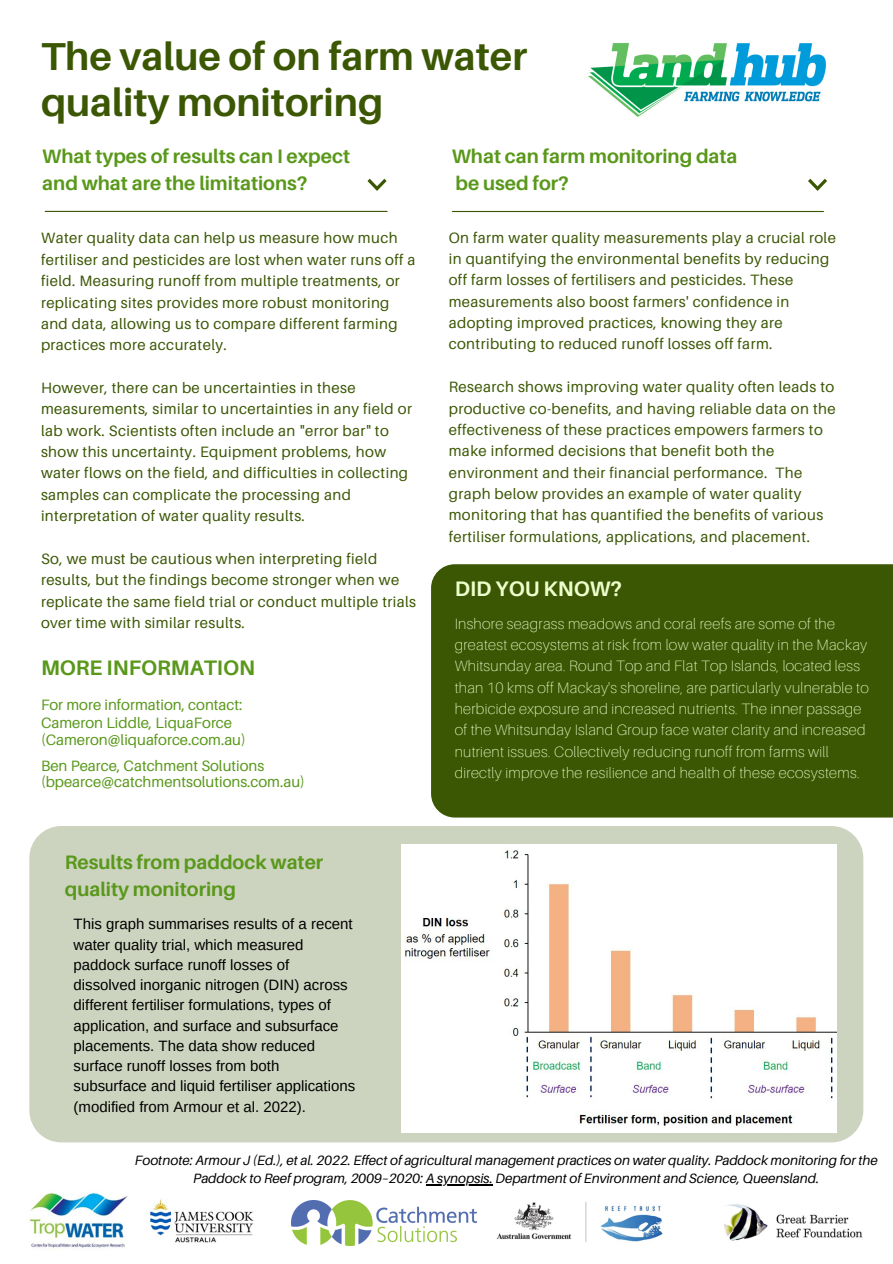
<style>
.page{position:relative;width:893px;height:1264px;background:#fff}
.page>*{position:absolute;margin:0;border:0;box-sizing:border-box;transform-origin:0 0}
.t1{font:700 39px/46px "Aileron";color:#3b5704}
.t2{font:700 21px "Aileron";color:#59981a}
.t3{font:700 21px "Aileron";color:#edffcc}
.t4{font:700 19.5px/27px "Aileron";color:#59981a}
.t5{font:15px/21.3px "Aileron";letter-spacing:.025em;color:#3b5704}
.t6{font:100 15px/21.3px "Aileron";letter-spacing:.02em;color:#edffcc}
.t7{font:15px/20.2px "Arimo";color:#000}
.t8{font:15px/16.8px "Aileron";color:#59981a}
.t9{font:italic 13.5px/18px "Aileron";color:#000;text-align:center}
</style>
<div class="page">
<hr style="left:45px;top:211px;width:342px;height:1px;background:#3b5704">
<svg style="left:367px;top:179px;width:19px;height:12px"></svg>
<hr style="left:452px;top:211px;width:371px;height:1px;background:#3b5704">
<svg style="left:808px;top:179px;width:19px;height:12px"></svg>
<div style="left:29px;top:826px;width:834px;height:316px;background:#ccd3be;border-radius:32px"></div>
<img style="left:401px;top:844px;width:435px;height:288px">
<div style="left:431px;top:564px;width:461px;height:253px;background:#3b5704"></div>
<img style="left:29px;top:1193px;width:99px;height:55px">
<img style="left:150px;top:1199px;width:104px;height:44px">
<img style="left:496px;top:1202px;width:367px;height:40px">
<img style="left:291px;top:1200px;width:185px;height:45px">
<img style="left:588px;top:43px;width:238px;height:74px">
<hr style="left:426px;top:1184px;width:67px;height:1px;background:#000">
<p class="t1" style="left:41px;top:33px;width:487px">The value of on farm water quality monitoring</p>
<p class="t4" style="left:42px;top:142px;width:309px">What types of results can I expect and what are the limitations?</p>
<p class="t4" style="left:451px;top:142px;width:287px">What can farm monitoring data</p>
<p class="t4" style="left:455px;top:169px;width:115px">be used for?</p>
<p class="t5" style="left:41px;top:227px;width:376px">Water quality data can help us measure how much fertiliser and pesticides are lost when water runs off a field. Measuring runoff from multiple treatments, or replicating sites provides more robust monitoring and data, allowing us to compare different farming practices more accurately.</p>
<p class="t5" style="left:41px;top:377px;width:372px">However, there can be uncertainties in these measurements, similar to uncertainties in any field or lab work. Scientists often include an "error bar" to show this uncertainty. Equipment problems, how water flows on the field, and difficulties in collecting samples can complicate the processing and interpretation of water quality results.</p>
<p class="t5" style="left:41px;top:547px;width:376px">So, we must be cautious when interpreting field results, but the findings become stronger when we replicate the same field trial or conduct multiple trials over time with similar results.</p>
<p class="t2" style="left:41px;top:654px;width:215px">MORE INFORMATION</p>
<p class="t8" style="left:41px;top:696px;width:203px">For more information, contact:</p>
<p class="t8" style="left:41px;top:714px;width:193px">Cameron Liddle, LiquaForce</p>
<p class="t8" style="left:41px;top:731px;width:206px">(Cameron@liquaforce.com.au)</p>
<p class="t8" style="left:41px;top:756px;width:265px">Ben Pearce, Catchment Solutions (bpearce@catchmentsolutions.com.au)</p>
<p class="t4" style="left:65px;top:848px;width:260px">Results from paddock water quality monitoring</p>
<p class="t7" style="left:74px;top:914px;width:283px">This graph summarises results of a recent water quality trial, which measured paddock surface runoff losses of dissolved inorganic nitrogen (DIN) across different fertiliser formulations, types of application, and surface and subsurface placements. The data show reduced surface runoff losses from both subsurface and liquid fertiliser applications (modified from Armour et al. 2022).</p>
<p class="t5" style="left:448px;top:226px;width:388px">On farm water quality measurements play a crucial role in quantifying the environmental benefits by reducing off farm losses of fertilisers and pesticides. These measurements also boost farmers' confidence in adopting improved practices, knowing they are contributing to reduced runoff losses off farm.</p>
<p class="t5" style="left:448px;top:376px;width:388px">Research shows improving water quality often leads to productive co-benefits, and having reliable data on the effectiveness of these practices empowers farmers to make informed decisions that benefit both the environment and their financial performance. The graph below provides an example of water quality monitoring that has quantified the benefits of various fertiliser formulations, applications, and placement.</p>
<p class="t3" style="left:454px;top:575px;width:169px">DID YOU KNOW?</p>
<p class="t6" style="left:454px;top:612px;width:415px">Inshore seagrass meadows and coral reefs are some of the greatest ecosystems at risk from low water quality in the Mackay Whitsunday area. Round Top and Flat Top Islands, located less than 10 kms off Mackay's shoreline, are particularly vulnerable to herbicide exposure and increased nutrients. The inner passage of the Whitsunday Island Group face water clarity and increased nutrient issues. Collectively reducing runoff from farms will directly improve the resilience and health of these ecosystems.</p>
<p class="t9" style="left:135px;top:1151px;width:744px">Footnote: Armour J (Ed.), et al. 2022. Effect of agricultural management practices on water quality. Paddock monitoring for the<br>Paddock to Reef program, 2009–2020: A synopsis. Department of Environment and Science, Queensland.</p>
</div>
